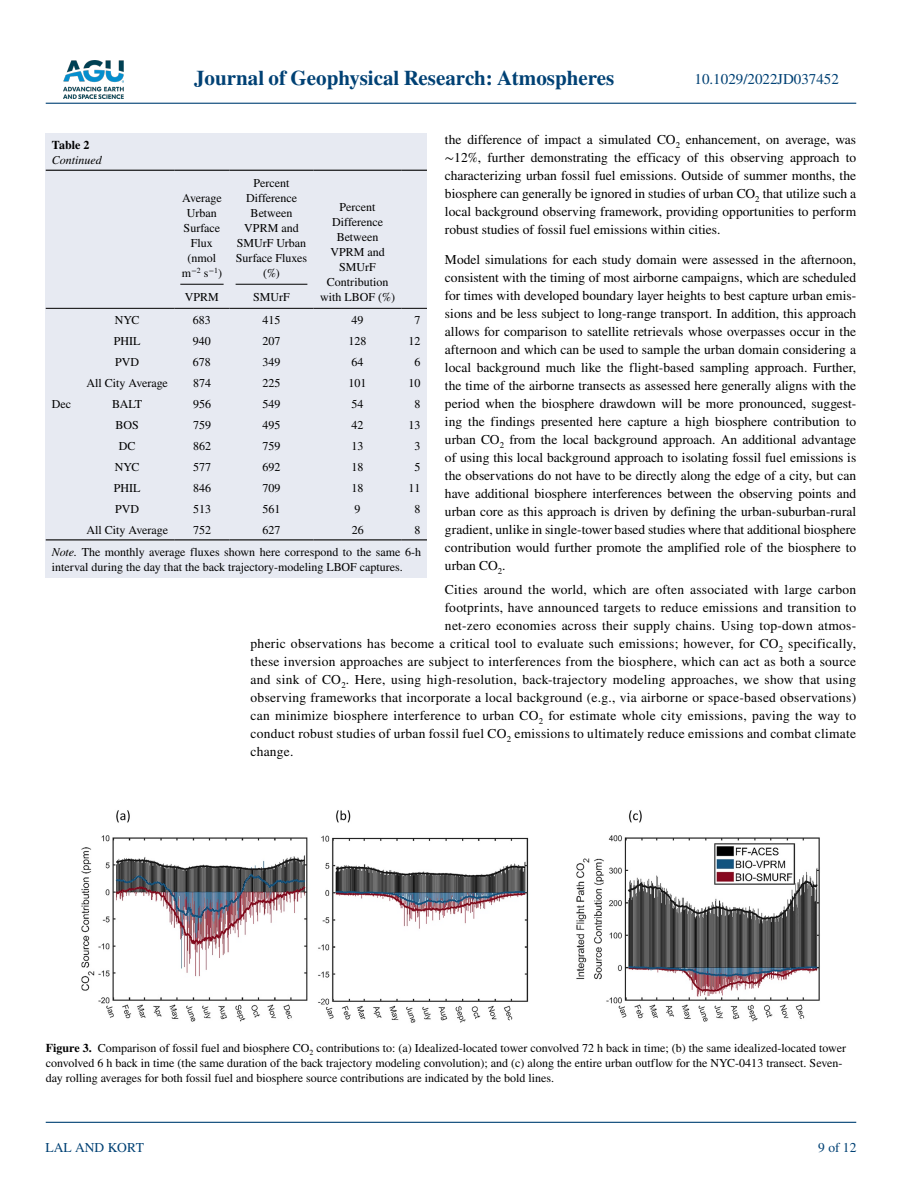
<style>
.page{position:relative;width:902px;height:1183px;background:#fff}
.page>*{position:absolute;margin:0;border:0;box-sizing:border-box;transform-origin:0 0}
.t1{font:700 21px "STIX";color:#004174}
.t2{font:15px "STIX";color:#004174}
.t3{font:13.5px/18px "STIX";letter-spacing:.02em;color:#000;text-align:justify}
.t4{font:13.5px "STIX";color:#004174}
.t5{font:12px/15px "STIX";color:#000;text-align:center}
.t6{font:italic 12px "STIX";color:#000}
.t7{font:700 12px "STIX";color:#000}
.t8{font:7.8px "STIX";color:#000}
.s1{font-size:12px}
.s2{font-style:italic}
.s3{font-weight:700}
</style>
<div class="page">
<img style="left:63px;top:60px;width:60px;height:39px">
<hr style="left:46px;top:103px;width:810px;height:1px;background:#004174">
<hr style="left:46px;top:1121px;width:810px;height:1px;background:#004174">
<div style="left:46px;top:134px;width:381px;height:36px;background:#e7eaf2"></div>
<div style="left:46px;top:170px;width:381px;height:407px;background:#e7eaf2"></div>
<hr style="left:46px;top:170px;width:34px;height:1px;background:#000">
<hr style="left:46px;top:308px;width:34px;height:1px;background:#000">
<hr style="left:80px;top:308px;width:94px;height:1px;background:#000">
<hr style="left:313px;top:308px;width:88px;height:1px;background:#000">
<svg style="left:401px;top:308px;width:26px;height:1px"></svg>
<hr style="left:80px;top:170px;width:94px;height:1px;background:#000">
<hr style="left:174px;top:170px;width:55px;height:1px;background:#000">
<hr style="left:229px;top:170px;width:84px;height:1px;background:#000">
<hr style="left:313px;top:170px;width:88px;height:1px;background:#000">
<svg style="left:401px;top:170px;width:26px;height:1px"></svg>
<hr style="left:174px;top:308px;width:55px;height:1px;background:#000">
<hr style="left:229px;top:308px;width:84px;height:1px;background:#000">
<hr style="left:46px;top:539px;width:34px;height:1px;background:#000">
<hr style="left:80px;top:539px;width:94px;height:1px;background:#000">
<hr style="left:174px;top:539px;width:55px;height:1px;background:#000">
<hr style="left:229px;top:539px;width:84px;height:1px;background:#000">
<hr style="left:313px;top:539px;width:88px;height:1px;background:#000">
<svg style="left:401px;top:539px;width:26px;height:1px"></svg>
<hr style="left:180px;top:284px;width:43px;height:1px;background:#000">
<hr style="left:235px;top:284px;width:72px;height:1px;background:#000">
<img style="left:81px;top:810px;width:739px;height:213px">
<h1 class="t1" style="left:194px;top:66px;width:422px">Journal of Geophysical Research: Atmospheres</h1>
<p class="t2" style="left:694px;top:69px;width:146px">10.1029/2022JD037452</p>
<p class="t3" style="left:445px;top:131px;width:413px">the difference of impact a simulated CO<sub>2</sub> enhancement, on average, was ∼12%, further demonstrating the efficacy of this observing approach to characterizing urban fossil fuel emissions. Outside of summer months, the biosphere can generally be ignored in studies of urban CO<sub>2</sub> that utilize such a local background observing framework, providing opportunities to perform robust studies of fossil fuel emissions within cities.</p>
<p class="t3" style="left:445px;top:251px;width:413px">Model simulations for each study domain were assessed in the afternoon, consistent with the timing of most airborne campaigns, which are scheduled for times with developed boundary layer heights to best capture urban emis&shy;sions and be less subject to long-range transport. In addition, this approach allows for comparison to satellite retrievals whose overpasses occur in the afternoon and which can be used to sample the urban domain considering a local background much like the flight-based sampling approach. Further, the time of the airborne transects as assessed here generally aligns with the period when the biosphere drawdown will be more pronounced, suggest&shy;ing the findings presented here capture a high biosphere contribution to urban CO<sub>2</sub> from the local background approach. An additional advantage of using this local background approach to isolating fossil fuel emissions is the observations do not have to be directly along the edge of a city, but can have additional biosphere interferences between the observing points and urban core as this approach is driven by defining the urban-suburban-rural gradient, unlike in single-tower based studies where that additional biosphere contribution would further promote the amplified role of the biosphere to urban CO<sub>2</sub>.</p>
<p class="t3" style="left:445px;top:581px;width:412px">Cities around the world, which are often associated with large carbon</p>
<p class="t3" style="left:445px;top:599px;width:413px">footprints, have announced targets to reduce emissions and transition to</p>
<p class="t3" style="left:445px;top:617px;width:413px">net-zero economies across their supply chains. Using top-down atmos-</p>
<p class="t3" style="left:250px;top:635px;width:607px">pheric observations has become a critical tool to evaluate such emissions; however, for CO<sub>2</sub> specifically,</p>
<p class="t3" style="left:250px;top:653px;width:607px">these inversion approaches are subject to interferences from the biosphere, which can act as both a source</p>
<p class="t3" style="left:250px;top:671px;width:607px">and sink of CO<sub>2</sub>. Here, using high-resolution, back-trajectory modeling approaches, we show that using</p>
<p class="t3" style="left:250px;top:689px;width:607px">observing frameworks that incorporate a local background (e.g., via airborne or space-based observations)</p>
<p class="t3" style="left:250px;top:707px;width:607px">can minimize biosphere interference to urban CO<sub>2</sub> for estimate whole city emissions, paving the way to</p>
<p class="t3" style="left:250px;top:725px;width:607px">conduct robust studies of urban fossil fuel CO<sub>2</sub> emissions to ultimately reduce emissions and combat climate</p>
<p class="t3" style="left:250px;top:743px;width:44px">change.</p>
<p class="t7" style="left:52px;top:137px;width:39px">Table 2</p>
<p class="t6" style="left:52px;top:151px;width:52px">Continued</p>
<p class="t5" style="left:236px;top:176px;width:73px">Percent<br>Difference<br>Between<br>VPRM and<br>SMUrF Urban<br>Surface Fluxes (%)</p>
<p class="t5" style="left:182px;top:191px;width:41px">Average<br>Urban<br>Surface<br>Flux (nmol</p>
<p class="t8" style="left:182px;top:265px;width:42px"><span class="s1">m</span>−2 <span class="s1">s</span>−1<span class="s1">)</span></p>
<p class="t5" style="left:327px;top:200px;width:63px">Percent<br>Difference<br>Between<br>VPRM and<br>SMUrF<br>Contribution</p>
<p class="t5" style="left:185px;top:290px;width:36px">VPRM</p>
<p class="t5" style="left:253px;top:290px;width:38px">SMUrF</p>
<p class="t5" style="left:320px;top:290px;width:76px">with LBOF (%)</p>
<p class="t5" style="left:115px;top:313px;width:26px">NYC</p>
<p class="t5" style="left:193px;top:313px;width:19px">683</p>
<p class="t5" style="left:262px;top:313px;width:19px">415</p>
<p class="t5" style="left:351px;top:313px;width:13px">49</p>
<p class="t5" style="left:414px;top:313px;width:7px">7</p>
<p class="t5" style="left:114px;top:334px;width:28px">PHIL</p>
<p class="t5" style="left:193px;top:334px;width:19px">940</p>
<p class="t5" style="left:262px;top:334px;width:19px">207</p>
<p class="t5" style="left:348px;top:334px;width:19px">128</p>
<p class="t5" style="left:408px;top:334px;width:13px">12</p>
<p class="t5" style="left:115px;top:355px;width:26px">PVD</p>
<p class="t5" style="left:193px;top:355px;width:19px">678</p>
<p class="t5" style="left:262px;top:355px;width:19px">349</p>
<p class="t5" style="left:351px;top:355px;width:13px">64</p>
<p class="t5" style="left:414px;top:355px;width:7px">6</p>
<p class="t5" style="left:86px;top:376px;width:83px">All City Average</p>
<p class="t5" style="left:193px;top:376px;width:19px">874</p>
<p class="t5" style="left:262px;top:376px;width:19px">225</p>
<p class="t5" style="left:348px;top:376px;width:19px">101</p>
<p class="t5" style="left:408px;top:376px;width:13px">10</p>
<p class="t5" style="left:52px;top:397px;width:21px">Dec</p>
<p class="t5" style="left:112px;top:397px;width:32px">BALT</p>
<p class="t5" style="left:193px;top:397px;width:19px">956</p>
<p class="t5" style="left:262px;top:397px;width:19px">549</p>
<p class="t5" style="left:351px;top:397px;width:13px">54</p>
<p class="t5" style="left:414px;top:397px;width:7px">8</p>
<p class="t5" style="left:116px;top:418px;width:25px">BOS</p>
<p class="t5" style="left:193px;top:418px;width:19px">759</p>
<p class="t5" style="left:262px;top:418px;width:19px">495</p>
<p class="t5" style="left:351px;top:418px;width:13px">42</p>
<p class="t5" style="left:408px;top:418px;width:13px">13</p>
<p class="t5" style="left:119px;top:439px;width:18px">DC</p>
<p class="t5" style="left:193px;top:439px;width:19px">862</p>
<p class="t5" style="left:262px;top:439px;width:19px">759</p>
<p class="t5" style="left:351px;top:439px;width:13px">13</p>
<p class="t5" style="left:414px;top:439px;width:7px">3</p>
<p class="t5" style="left:115px;top:460px;width:26px">NYC</p>
<p class="t5" style="left:193px;top:460px;width:19px">577</p>
<p class="t5" style="left:262px;top:460px;width:19px">692</p>
<p class="t5" style="left:351px;top:460px;width:13px">18</p>
<p class="t5" style="left:414px;top:460px;width:7px">5</p>
<p class="t5" style="left:114px;top:481px;width:28px">PHIL</p>
<p class="t5" style="left:193px;top:481px;width:19px">846</p>
<p class="t5" style="left:262px;top:481px;width:19px">709</p>
<p class="t5" style="left:351px;top:481px;width:13px">18</p>
<p class="t5" style="left:408px;top:481px;width:13px">11</p>
<p class="t5" style="left:115px;top:502px;width:26px">PVD</p>
<p class="t5" style="left:193px;top:502px;width:19px">513</p>
<p class="t5" style="left:262px;top:502px;width:19px">561</p>
<p class="t5" style="left:354px;top:502px;width:7px">9</p>
<p class="t5" style="left:414px;top:502px;width:7px">8</p>
<p class="t5" style="left:86px;top:523px;width:83px">All City Average</p>
<p class="t5" style="left:193px;top:523px;width:19px">752</p>
<p class="t5" style="left:262px;top:523px;width:19px">627</p>
<p class="t5" style="left:351px;top:523px;width:13px">26</p>
<p class="t5" style="left:52px;top:519px;width:370px;line-height:22.5px;text-align:right">8<br><span class="s2">Note.</span> The monthly average fluxes shown here correspond to the same 6-h</p>
<p class="t5" style="left:52px;top:560px;width:352px">interval during the day that the back trajectory-modeling LBOF captures.</p>
<p class="t5" style="left:46px;top:1040px;width:801px;text-align:left"><span class="s3">Figure 3.</span> Comparison of fossil fuel and biosphere CO<sub>2</sub> contributions to: (a) Idealized-located tower convolved 72 h back in time; (b) the same idealized-located tower convolved 6 h back in time (the same duration of the back trajectory modeling convolution); and (c) along the entire urban outflow for the NYC-0413 transect. Seven&shy;day rolling averages for both fossil fuel and biosphere source contributions are indicated by the bold lines.</p>
<p class="t4" style="left:45px;top:1138px;width:100px">LAL AND KORT</p>
<p class="t4" style="left:818px;top:1138px;width:40px">9 of 12</p>
</div>
